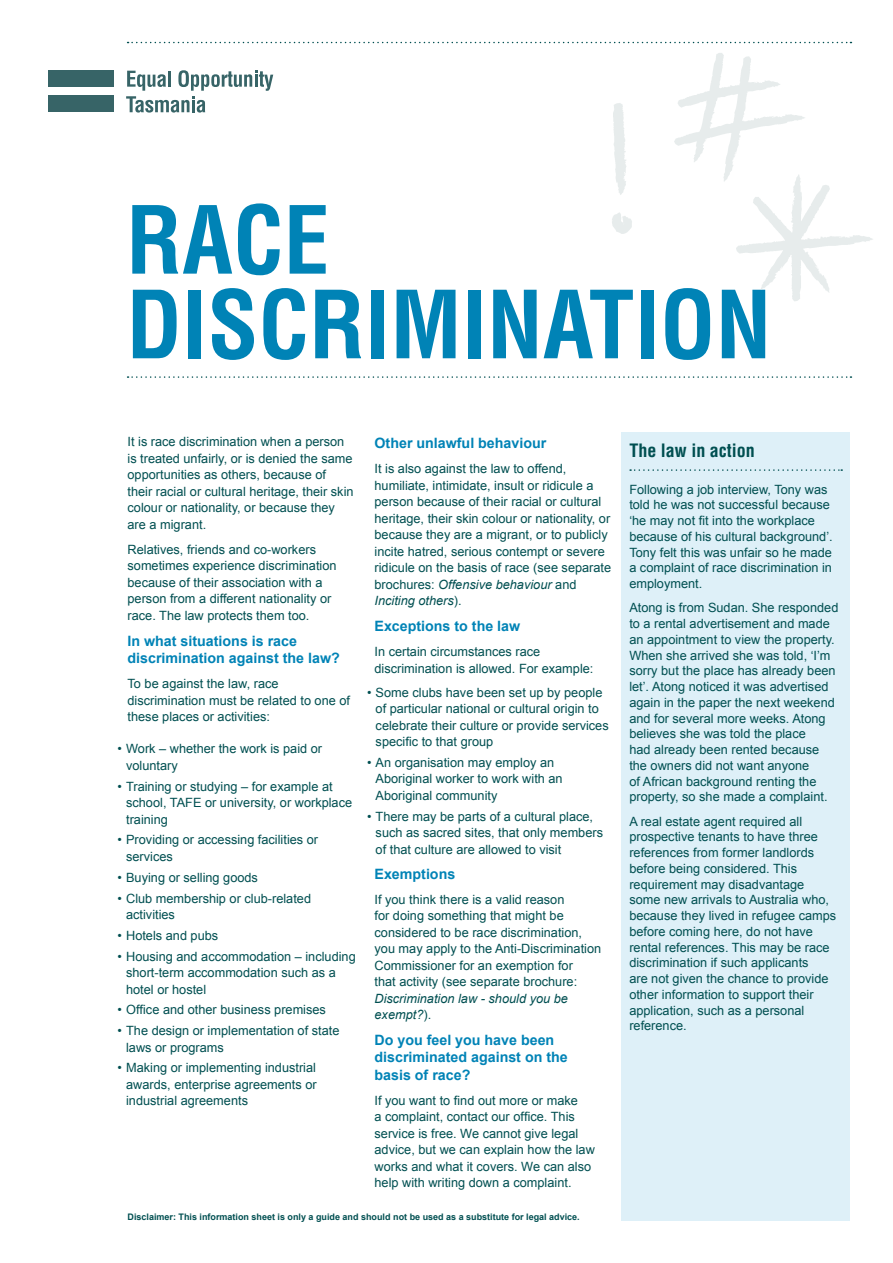
<style>
.page{position:relative;width:893px;height:1263px;background:#fff}
.page>*{position:absolute;margin:0;border:0;box-sizing:border-box;transform-origin:0 0}
.EOT_-_Main_Heading{font:700 condensed 91.35px/84.6px "Helvetica LT Pro";color:#0083b6}
.EOT_-_Highlight_Head{font:700 condensed 18px "Helvetica LT Pro";color:#004f51}
.EOT_-_Sub_Heading{font:700 14.25px/17.2px "Arial";color:#0083b6}
.EOT_-_Body{font:12.75px/16.5px "Arial";color:#004f51}
.EOT_-_Highlight_copy{font:12.75px/15.8px "Arial";color:#004f51}
.EOT_-_body_dotpoint{font:12.75px/16.5px "Arial";color:#004f51}
.t1{font:700 9px "Arial";color:#004f51}
.s1{font-style:italic}
</style>
<div class="page">
<div style="left:621px;top:432px;width:229px;height:788px;background:#def0f8"></div>
<svg style="left:630px;top:469px;width:212px;height:2px"></svg>
<svg style="left:128px;top:42px;width:723px;height:1px"></svg>
<svg style="left:128px;top:376px;width:723px;height:2px"></svg>
<img style="left:665px;top:43px;width:150px;height:139px">
<img style="left:736px;top:171px;width:137px;height:130px">
<img style="left:612px;top:99px;width:83px;height:135px">
<div style="left:49px;top:70px;width:65px;height:17px;background:#376467"></div>
<div style="left:49px;top:95px;width:65px;height:17px;background:#376467"></div>
<svg style="left:126px;top:70px;width:147px;height:43px"></svg>
<p class="EOT_-_Main_Heading" style="left:126px;top:196px;width:647px">RACE<br>DISCRIMINATION</p>
<p class="EOT_-_Body" style="left:128px;top:434px;width:228px">It is race discrimination when a person is treated unfairly, or is denied the same opportunities as others, because of their racial or cultural heritage, their skin colour or nationality, or because they are a migrant.</p>
<p class="EOT_-_Body" style="left:128px;top:541px;width:211px">Relatives, friends and co-workers sometimes experience discrimination because of their association with a person from a different nationality or race. The law protects them too.</p>
<p class="EOT_-_Sub_Heading" style="left:128px;top:633px;width:214px">In what situations is race discrimination against the law?</p>
<p class="EOT_-_Body" style="left:128px;top:675px;width:224px">To be against the law, race discrimination must be related to one of these places or activities:</p>
<p class="EOT_-_Sub_Heading" style="left:375px;top:435px;width:173px">Other unlawful behaviour</p>
<p class="EOT_-_Body" style="left:375px;top:461px;width:238px">It is also against the law to offend, humiliate, intimidate, insult or ridicule a person because of their racial or cultural heritage, their skin colour or nationality, or because they are a migrant, or to publicly incite hatred, serious contempt or severe ridicule on the basis of race (see separate brochures: <span class="s1">Offensive behaviour</span> and <span class="s1">Inciting others</span>).</p>
<p class="EOT_-_Sub_Heading" style="left:375px;top:618px;width:147px">Exceptions to the law</p>
<p class="EOT_-_Body" style="left:375px;top:643px;width:220px">In certain circumstances race discrimination is allowed. For example:</p>
<p class="EOT_-_body_dotpoint" style="left:376px;top:684px;width:235px;text-indent:-9px">• Some clubs have been set up by people of particular national or cultural origin to celebrate their culture or provide services specific to that group</p>
<p class="EOT_-_body_dotpoint" style="left:376px;top:754px;width:189px;text-indent:-9px">• An organisation may employ an<br>Aboriginal worker to work with an<br>Aboriginal community</p>
<p class="EOT_-_body_dotpoint" style="left:376px;top:808px;width:229px;text-indent:-9px">• There may be parts of a cultural place, such as sacred sites, that only members of that culture are allowed to visit</p>
<p class="EOT_-_Sub_Heading" style="left:375px;top:866px;width:82px">Exemptions</p>
<p class="EOT_-_Body" style="left:375px;top:891px;width:228px">If you think there is a valid reason<br>for doing something that might be considered to be race discrimination, you may apply to the Anti-Discrimination Commissioner for an exemption for<br>that activity (see separate brochure:<br><span class="s1">Discrimination law - should you be exempt?</span>).</p>
<p class="EOT_-_Sub_Heading" style="left:375px;top:1032px;width:195px">Do you feel you have been discriminated against on the basis of race?</p>
<p class="EOT_-_Body" style="left:375px;top:1092px;width:222px">If you want to find out more or make<br>a complaint, contact our office. This service is free. We cannot give legal advice, but we can explain how the law works and what it covers. We can also help with writing down a complaint.</p>
<p class="t1" style="left:128px;top:1210px;width:454px">Disclaimer: This information sheet is only a guide and should not be used as a substitute for legal advice.</p>
<p class="EOT_-_body_dotpoint" style="left:126px;top:741px;width:198px;text-indent:-9px">• Work – whether the work is paid or voluntary</p>
<p class="EOT_-_body_dotpoint" style="left:126px;top:778px;width:228px;text-indent:-9px">• Training or studying – for example at school, TAFE or university, or workplace training</p>
<p class="EOT_-_body_dotpoint" style="left:126px;top:832px;width:194px;text-indent:-9px">• Providing or accessing facilities or services</p>
<p class="EOT_-_body_dotpoint" style="left:118px;top:869px;width:142px">• Buying or selling goods</p>
<p class="EOT_-_body_dotpoint" style="left:126px;top:890px;width:186px;text-indent:-9px">• Club membership or club-related activities</p>
<p class="EOT_-_body_dotpoint" style="left:118px;top:927px;width:102px">• Hotels and pubs</p>
<p class="EOT_-_body_dotpoint" style="left:126px;top:948px;width:231px;text-indent:-9px">• Housing and accommodation – including short-term accommodation such as a hotel or hostel</p>
<p class="EOT_-_body_dotpoint" style="left:118px;top:1002px;width:210px">• Office and other business premises</p>
<p class="EOT_-_body_dotpoint" style="left:126px;top:1022px;width:215px;text-indent:-9px">• The design or implementation of state laws or programs</p>
<p class="EOT_-_body_dotpoint" style="left:126px;top:1060px;width:192px;text-align:justify;text-indent:-9px">• Making or implementing industrial awards, enterprise agreements or industrial agreements</p>
<p class="EOT_-_Highlight_Head" style="left:629px;top:438px;width:127px">The law in action</p>
<p class="EOT_-_Highlight_copy" style="left:629px;top:481px;width:205px">Following a job interview, Tony was told he was not successful because ‘he may not fit into the workplace because of his cultural background’.<br>Tony felt this was unfair so he made a complaint of race discrimination in employment.</p>
<p class="EOT_-_Highlight_copy" style="left:629px;top:600px;width:211px">Atong is from Sudan. She responded to a rental advertisement and made an appointment to view the property.<br>When she arrived she was told, ‘I’m sorry but the place has already been let’. Atong noticed it was advertised again in the paper the next weekend and for several more weeks. Atong believes she was told the place<br>had already been rented because the owners did not want anyone<br>of African background renting the property, so she made a complaint.</p>
<p class="EOT_-_Highlight_copy" style="left:629px;top:813px;width:208px">A real estate agent required all prospective tenants to have three references from former landlords before being considered. This requirement may disadvantage some new arrivals to Australia who, because they lived in refugee camps before coming here, do not have rental references. This may be race discrimination if such applicants<br>are not given the chance to provide other information to support their application, such as a personal reference.</p>
</div>
